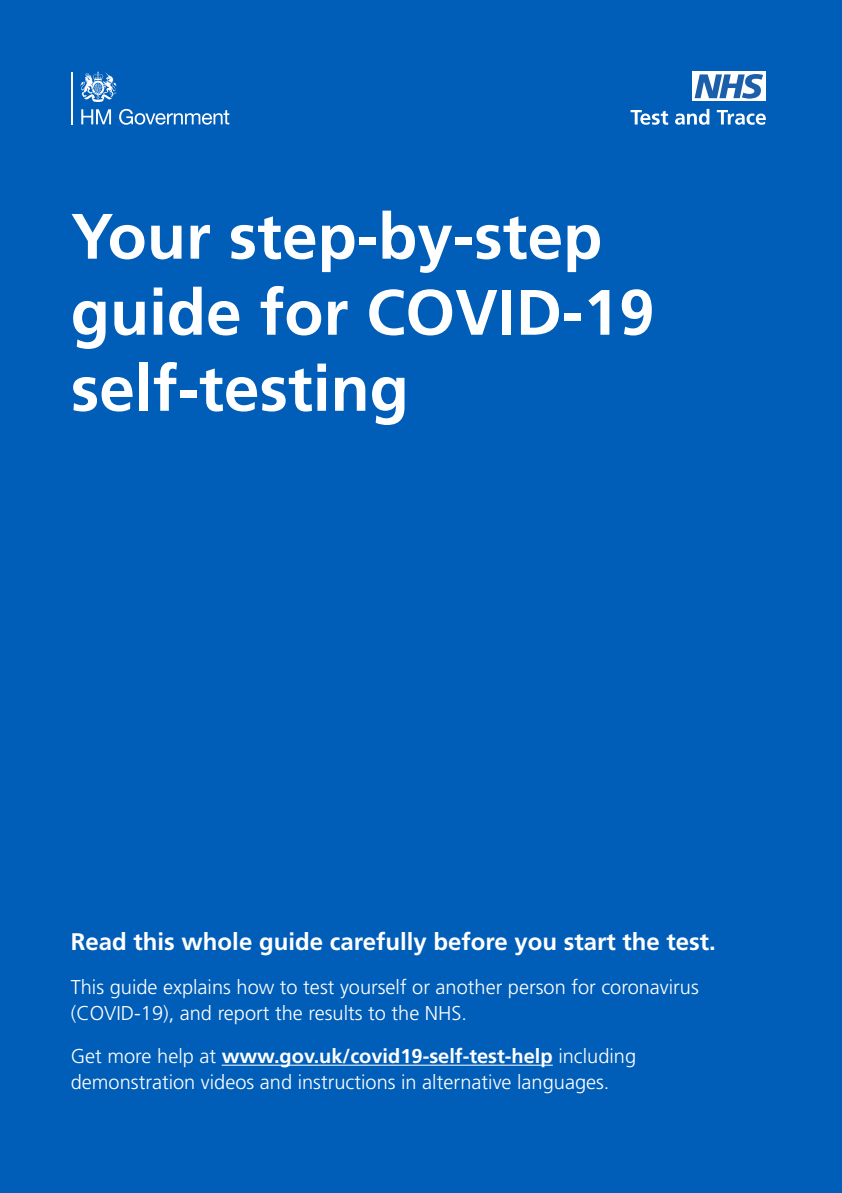
<style>
.page{position:relative;width:842px;height:1193px;background:#fff}
.page>*{position:absolute;margin:0;border:0;box-sizing:border-box;transform-origin:0 0}
.Heading_1__h1{font:700 64px/76px "Frutiger LT Std";color:#fff}
.Heading_3_White__h3{font:700 24px "Frutiger LT Std";color:#fff}
.Paragraph_White__p{font:300 20px/26px "Frutiger LT Std";color:#fff}
.s1{font-weight:700}
</style>
<div class="page">
<div style="left:0;top:0;width:841px;height:1192px;background:#005eb8"></div>
<hr style="left:222px;top:1064px;width:330px;height:1px;background:#fff">
<svg style="left:630px;top:110px;width:38px;height:15px"></svg>
<svg style="left:675px;top:109px;width:34px;height:16px"></svg>
<svg style="left:716px;top:110px;width:49px;height:15px"></svg>
<div style="left:692px;top:72px;width:73px;height:29px;background:#fff"></div>
<svg style="left:694px;top:74px;width:68px;height:25px"></svg>
<hr style="left:71px;top:72px;width:2px;height:52px;background:#fff">
<svg style="left:81px;top:109px;width:30px;height:15px"></svg>
<svg style="left:119px;top:109px;width:110px;height:16px"></svg>
<svg style="left:80px;top:72px;width:37px;height:30px"></svg>
<p class="Heading_1__h1" style="left:71px;top:199px;width:585px">Your step-by-step guide for COVID-19 self-testing</p>
<p class="Heading_3_White__h3" style="left:71px;top:927px;width:646px">Read this whole guide carefully before you start the test.</p>
<h2 class="Paragraph_White__p" style="left:71px;top:973px;width:629px">This guide explains how to test yourself or another person for coronavirus (COVID-19), and report the results to the NHS.</h2>
<h2 class="Paragraph_White__p" style="left:71px;top:1043px;width:566px">Get more help at <span class="s1">www.gov.uk/covid19-self-test-help</span> including demonstration videos and instructions in alternative languages.</h2>
</div>
